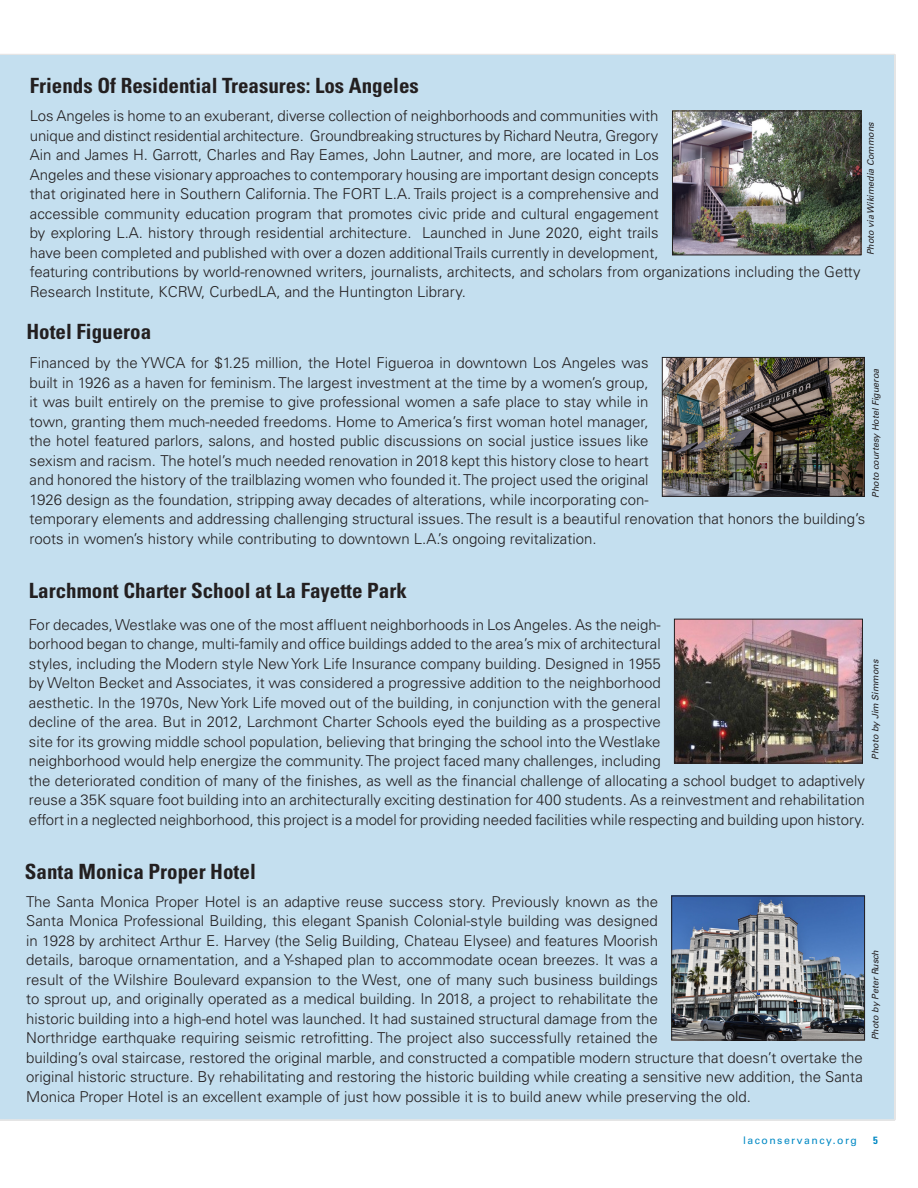
<style>
.page{position:relative;width:918px;height:1188px;background:#fff}
.page>*{position:absolute;margin:0;border:0;box-sizing:border-box;transform-origin:0 0}
.a_Subhead_1{font:700 condensed 21px "Univers LT Std";color:#231f20}
.a_Body_text_-_no_ind{font:300 15px/19.5px "Univers LT Std";color:#231f20}
.t1{font:10.5px "Univers LT Std";letter-spacing:.14em;color:#0089c4}
.t2{font:700 condensed 10.5px "Univers LT Std";color:#0089c4}
.a_Caption{font:italic 9px "Univers LT Std";color:#231f20}
</style>
<div class="page">
<div style="left:0;top:54px;width:895px;height:1067px;background:#c4dfef"></div>
<img style="left:676px;top:621px;width:185px;height:140px">
<div style="left:674px;top:619px;width:189px;height:144px;border:1px solid #231f20"></div>
<img style="left:664px;top:359px;width:199px;height:136px">
<div style="left:662px;top:357px;width:203px;height:140px;border:1px solid #231f20"></div>
<img style="left:674px;top:113px;width:185px;height:140px">
<div style="left:672px;top:111px;width:189px;height:144px;border:1px solid #231f20"></div>
<img style="left:673px;top:898px;width:190px;height:140px">
<div style="left:671px;top:896px;width:194px;height:144px;border:1px solid #231f20"></div>
<p class="a_Subhead_1" style="left:30px;top:73px;width:391px">Friends Of Residential Treasures: Los Angeles</p>
<p class="a_Body_text_-_no_ind" style="left:30px;top:106px;width:832px">Los Angeles is home to an exuberant, diverse collection of neighborhoods and communities with<br>unique and distinct residential architecture. Groundbreaking structures by Richard Neutra, Gregory<br>Ain and James H. Garrott, Charles and Ray Eames, John Lautner, and more, are located in Los<br>Angeles and these visionary approaches to contemporary housing are important design concepts<br>that originated here in Southern California. The FORT L.A. Trails project is a comprehensive and<br>accessible community education program that promotes civic pride and cultural engagement<br>by exploring L.A. history through residential architecture. Launched in June 2020, eight trails<br>have been completed and published with over a dozen additional Trails currently in development,<br>featuring contributions by world-renowned writers, journalists, architects, and scholars from organizations including the Getty Research Institute, KCRW, CurbedLA, and the Huntington Library.</p>
<p class="a_Caption" style="left:865px;top:255px;width:135px;rotate:-90deg">Photo via Wikimedia Commons</p>
<p class="a_Subhead_1" style="left:26px;top:319px;width:126px">Hotel Figueroa</p>
<p class="a_Body_text_-_no_ind" style="left:30px;top:353px;width:837px">Financed by the YWCA for $1.25 million, the Hotel Figueroa in downtown Los Angeles was<br>built in 1926 as a haven for feminism. The largest investment at the time by a women’s group,<br>it was built entirely on the premise to give professional women a safe place to stay while in<br>town, granting them much-needed freedoms. Home to America’s first woman hotel manager,<br>the hotel featured parlors, salons, and hosted public discussions on social justice issues like<br>sexism and racism. The hotel’s much needed renovation in 2018 kept this history close to heart<br>and honored the history of the trailblazing women who founded it. The project used the original<br>1926 design as the foundation, stripping away decades of alterations, while incorporating con-<br>temporary elements and addressing challenging structural issues. The result is a beautiful renovation that honors the building’s roots in women’s history while contributing to downtown L.A.’s ongoing revitalization.</p>
<p class="a_Caption" style="left:870px;top:498px;width:130px;rotate:-90deg">Photo courtesy Hotel Figueroa</p>
<p class="a_Subhead_1" style="left:29px;top:578px;width:379px">Larchmont Charter School at La Fayette Park</p>
<p class="a_Body_text_-_no_ind" style="left:29px;top:615px;width:838px">For decades, Westlake was one of the most affluent neighborhoods in Los Angeles. As the neigh-<br>borhood began to change, multi-family and office buildings added to the area’s mix of architectural<br>styles, including the Modern style New York Life Insurance company building. Designed in 1955<br>by Welton Becket and Associates, it was considered a progressive addition to the neighborhood<br>aesthetic. In the 1970s, New York Life moved out of the building, in conjunction with the general<br>decline of the area. But in 2012, Larchmont Charter Schools eyed the building as a prospective<br>site for its growing middle school population, believing that bringing the school into the Westlake<br>neighborhood would help energize the community. The project faced many challenges, including<br>the deteriorated condition of many of the finishes, as well as the financial challenge of allocating a school budget to adaptively reuse a 35K square foot building into an architecturally exciting destination for 400 students. As a reinvestment and rehabilitation effort in a neglected neighborhood, this project is a model for providing needed facilities while respecting and building upon history.</p>
<p class="a_Caption" style="left:870px;top:760px;width:102px;rotate:-90deg">Photo by Jim Simmons</p>
<p class="a_Subhead_1" style="left:25px;top:859px;width:232px">Santa Monica Proper Hotel</p>
<p class="a_Body_text_-_no_ind" style="left:26px;top:892px;width:838px">The Santa Monica Proper Hotel is an adaptive reuse success story. Previously known as the<br>Santa Monica Professional Building, this elegant Spanish Colonial-style building was designed<br>in 1928 by architect Arthur E. Harvey (the Selig Building, Chateau Elysee) and features Moorish<br>details, baroque ornamentation, and a Y-shaped plan to accommodate ocean breezes. It was a<br>result of the Wilshire Boulevard expansion to the West, one of many such business buildings<br>to sprout up, and originally operated as a medical building. In 2018, a project to rehabilitate the<br>historic building into a high-end hotel was launched. It had sustained structural damage from the<br>Northridge earthquake requiring seismic retrofitting. The project also successfully retained the<br>building’s oval staircase, restored the original marble, and constructed a compatible modern structure that doesn’t overtake the original historic structure. By rehabilitating and restoring the historic building while creating a sensitive new addition, the Santa Monica Proper Hotel is an excellent example of just how possible it is to build anew while preserving the old.</p>
<p class="a_Caption" style="left:870px;top:1040px;width:92px;rotate:-90deg">Photo by Peter Rusch</p>
<p class="t1" style="left:743px;top:1134px;width:115px">laconservancy.org</p>
<p class="t2" style="left:873px;top:1134px;width:6px">5</p>
</div>
